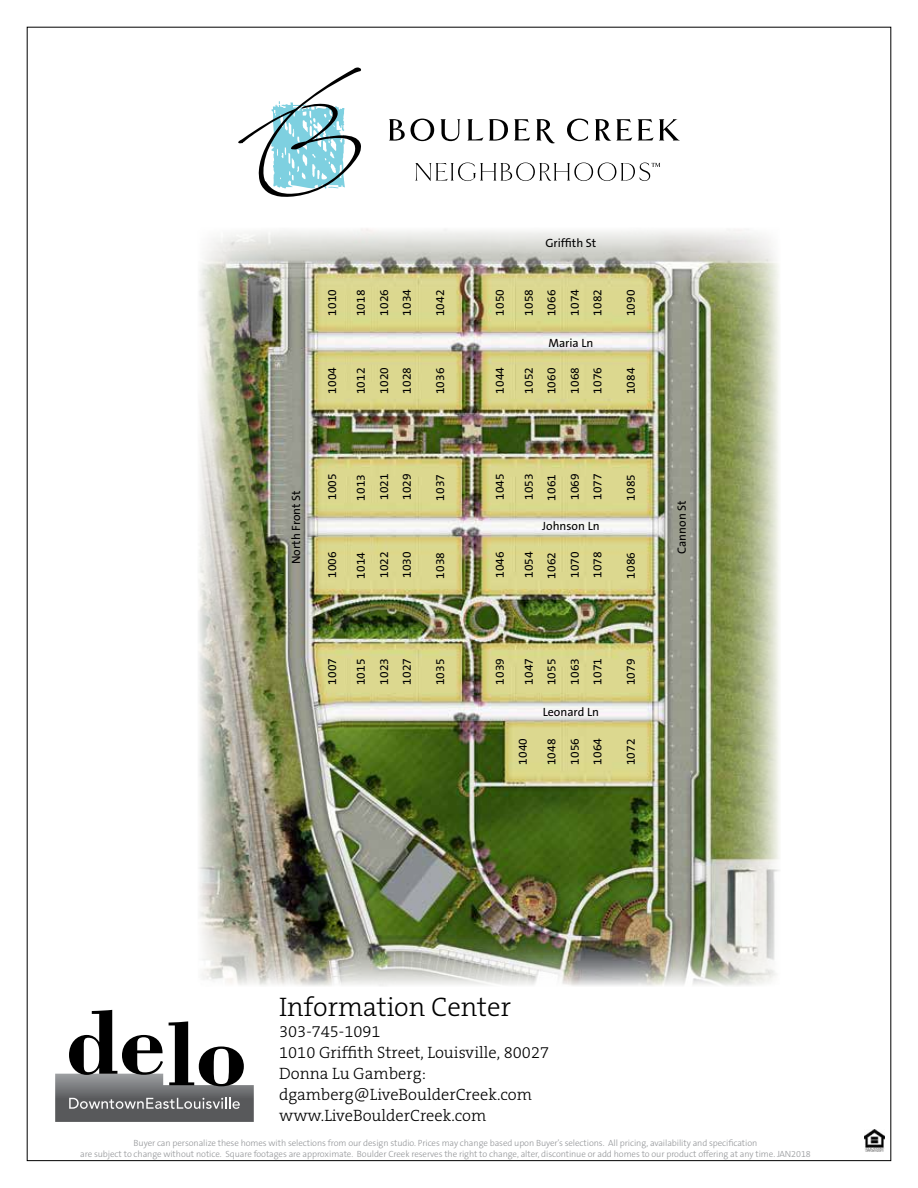
<style>
.page{position:relative;width:918px;height:1188px;background:#fff}
.page>*{position:absolute;margin:0;border:0;box-sizing:border-box;transform-origin:0 0}
.t1{font:300 27px "The Serif B3";color:#000}
.t2{font:300 16.5px/21px "The Serif B3";color:#000}
.t3{font:12px/22.8px "The Sans B5 Plain";color:#000;text-align:justify}
.t4{font:300 9px/10.8px "The Sans B3";letter-spacing:-.01em;color:#939598;text-align:center}
</style>
<div class="page">
<img style="left:864px;top:1130px;width:21px;height:22px">
<svg style="left:55px;top:1010px;width:199px;height:112px"></svg>
<svg style="left:238px;top:68px;width:123px;height:129px"></svg>
<svg style="left:389px;top:119px;width:16px;height:22px"></svg>
<svg style="left:411px;top:119px;width:23px;height:22px"></svg>
<svg style="left:440px;top:119px;width:20px;height:22px"></svg>
<svg style="left:467px;top:119px;width:16px;height:22px"></svg>
<svg style="left:489px;top:119px;width:19px;height:22px"></svg>
<svg style="left:514px;top:119px;width:16px;height:22px"></svg>
<svg style="left:536px;top:119px;width:19px;height:25px"></svg>
<svg style="left:567px;top:119px;width:21px;height:22px"></svg>
<svg style="left:595px;top:119px;width:37px;height:22px"></svg>
<svg style="left:638px;top:119px;width:42px;height:22px"></svg>
<svg style="left:415px;top:163px;width:245px;height:18px"></svg>
<img style="left:198px;top:228px;width:582px;height:758px">
<h3 class="t3" style="left:545px;top:232px;width:53px">Griffith St</h3>
<h3 class="t3" style="left:321px;top:316px;width:28px;rotate:-90deg">1010</h3>
<h3 class="t3" style="left:350px;top:316px;width:28px;rotate:-90deg">1018<br>1026<br>1034</h3>
<h3 class="t3" style="left:429px;top:316px;width:28px;rotate:-90deg">1042</h3>
<h3 class="t3" style="left:489px;top:316px;width:28px;rotate:-90deg">1050</h3>
<h3 class="t3" style="left:518px;top:316px;width:28px;rotate:-90deg">1058<br>1066<br>1074<br>1082</h3>
<h3 class="t3" style="left:620px;top:316px;width:28px;rotate:-90deg">1090</h3>
<h3 class="t3" style="left:548px;top:332px;width:47px">Maria Ln</h3>
<h3 class="t3" style="left:321px;top:394px;width:28px;rotate:-90deg">1004</h3>
<h3 class="t3" style="left:350px;top:394px;width:28px;rotate:-90deg">1012<br>1020<br>1028</h3>
<h3 class="t3" style="left:429px;top:394px;width:28px;rotate:-90deg">1036</h3>
<h3 class="t3" style="left:489px;top:394px;width:28px;rotate:-90deg">1044</h3>
<h3 class="t3" style="left:518px;top:394px;width:28px;rotate:-90deg">1052<br>1060<br>1068<br>1076</h3>
<h3 class="t3" style="left:620px;top:394px;width:28px;rotate:-90deg">1084</h3>
<h3 class="t3" style="left:285px;top:564px;width:76px;rotate:-90deg">North Front St</h3>
<h3 class="t3" style="left:321px;top:500px;width:28px;rotate:-90deg">1005</h3>
<h3 class="t3" style="left:350px;top:501px;width:28px;rotate:-90deg">1013<br>1021<br>1029</h3>
<h3 class="t3" style="left:429px;top:501px;width:28px;rotate:-90deg">1037</h3>
<h3 class="t3" style="left:321px;top:578px;width:28px;rotate:-90deg">1006</h3>
<h3 class="t3" style="left:350px;top:579px;width:28px;rotate:-90deg">1014<br>1022<br>1030</h3>
<h3 class="t3" style="left:429px;top:579px;width:28px;rotate:-90deg">1038</h3>
<h3 class="t3" style="left:489px;top:500px;width:28px;rotate:-90deg">1045</h3>
<h3 class="t3" style="left:518px;top:501px;width:28px;rotate:-90deg">1053<br>1061<br>1069<br>1077</h3>
<h3 class="t3" style="left:620px;top:501px;width:28px;rotate:-90deg">1085</h3>
<h3 class="t3" style="left:542px;top:515px;width:59px">Johnson Ln</h3>
<h3 class="t3" style="left:489px;top:578px;width:28px;rotate:-90deg">1046</h3>
<h3 class="t3" style="left:518px;top:579px;width:28px;rotate:-90deg">1054<br>1062<br>1070<br>1078</h3>
<h3 class="t3" style="left:620px;top:579px;width:28px;rotate:-90deg">1086</h3>
<h3 class="t3" style="left:321px;top:685px;width:28px;rotate:-90deg">1007</h3>
<h3 class="t3" style="left:350px;top:685px;width:28px;rotate:-90deg">1015<br>1023<br>1027</h3>
<h3 class="t3" style="left:429px;top:685px;width:28px;rotate:-90deg">1035</h3>
<h3 class="t3" style="left:489px;top:685px;width:28px;rotate:-90deg">1039</h3>
<h3 class="t3" style="left:518px;top:685px;width:28px;rotate:-90deg">1047<br>1055<br>1063<br>1071</h3>
<h3 class="t3" style="left:620px;top:685px;width:28px;rotate:-90deg">1079</h3>
<h3 class="t3" style="left:543px;top:701px;width:58px">Leonard Ln</h3>
<h3 class="t3" style="left:512px;top:765px;width:28px;rotate:-90deg">1040</h3>
<h3 class="t3" style="left:540px;top:765px;width:28px;rotate:-90deg">1048<br>1056<br>1064</h3>
<h3 class="t3" style="left:620px;top:765px;width:28px;rotate:-90deg">1072</h3>
<h3 class="t3" style="left:671px;top:554px;width:55px;rotate:-90deg">Cannon St</h3>
<h1 class="t1" style="left:279px;top:993px;width:233px">Information Center</h1>
<h2 class="t2" style="left:279px;top:1022px;width:272px">303-745-1091<br>1010 Griffith Street, Louisville, 80027<br>Donna Lu Gamberg: dgamberg@LiveBoulderCreek.com www.LiveBoulderCreek.com</h2>
<p class="t4" style="left:80px;top:1138px;width:732px">Buyer can personalize these homes with selections from our design studio. Prices may change based upon Buyer’s selections. All pricing, availability and specification<br>are subject to change without notice. Square footages are approximate. Boulder Creek reserves the right to change, alter, discontinue or add homes to our product offering at any time. JAN2018</p>
</div>
